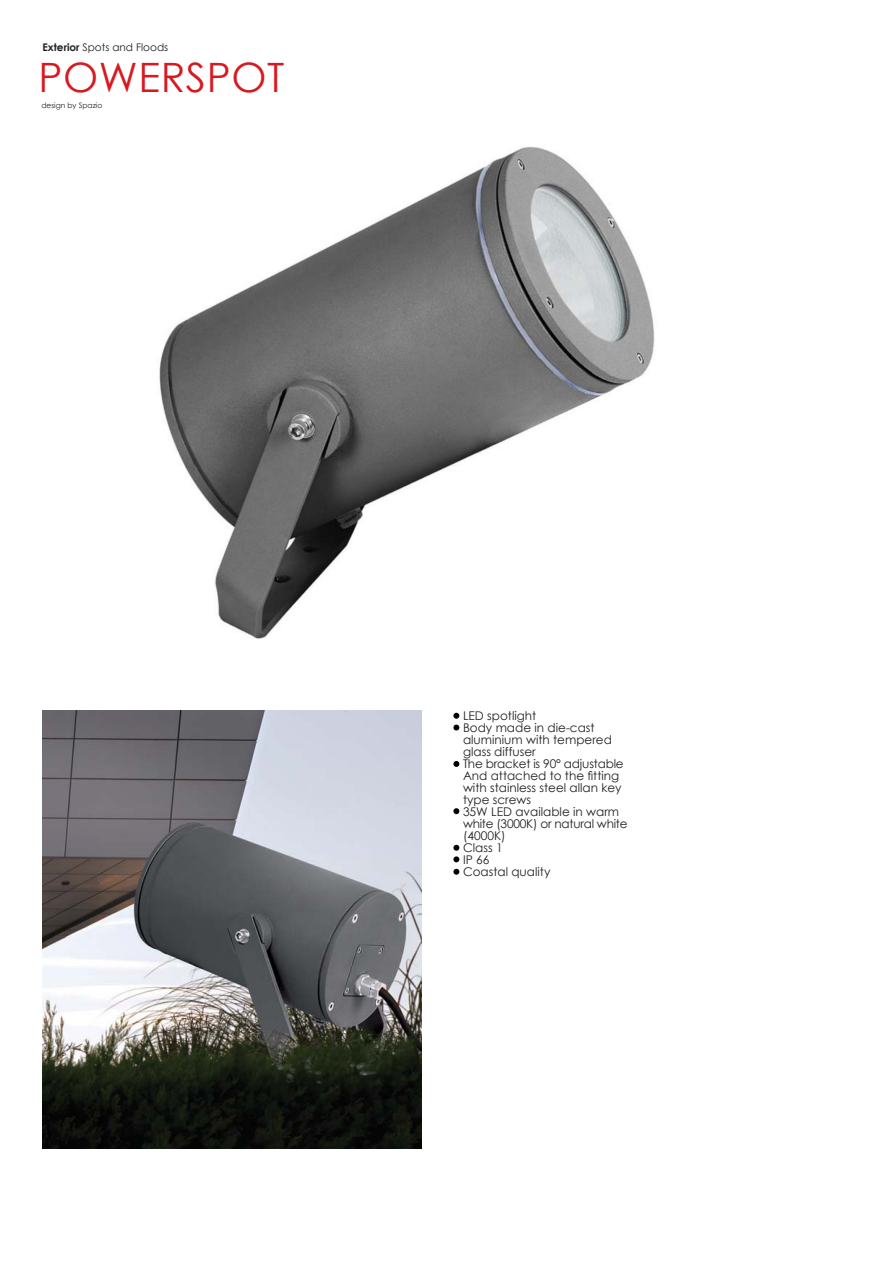
<style>
.page{position:relative;width:893px;height:1263px;background:#fff}
.page>*{position:absolute;margin:0;border:0;box-sizing:border-box;transform-origin:0 0}
.t1{font:40.5px "Century Gothic";letter-spacing:.015em;color:#d71920}
.t2{font:12px/12px "Century Gothic";color:#231f20}
.t3{font:10.5px "Century Gothic";color:#231f20}
.t4{font:7.5px "Century Gothic";color:#231f20}
.s1{font-weight:700}
</style>
<div class="page">
<img style="left:42px;top:710px;width:379px;height:439px">
<img style="left:159px;top:146px;width:496px;height:493px">
<svg style="left:453px;top:713px;width:6px;height:6px"></svg>
<svg style="left:453px;top:725px;width:6px;height:6px"></svg>
<svg style="left:453px;top:761px;width:6px;height:6px"></svg>
<svg style="left:453px;top:808px;width:6px;height:6px"></svg>
<svg style="left:453px;top:845px;width:6px;height:17px"></svg>
<svg style="left:453px;top:869px;width:6px;height:6px"></svg>
<p class="t3" style="left:42px;top:43px;width:127px"><span class="s1">Exterior</span> Spots and Floods</p>
<h1 class="t1" style="left:39px;top:62px;width:247px">POWERSPOT</h1>
<p class="t4" style="left:41px;top:102px;width:62px">design by Spazio</p>
<p class="t2" style="left:463px;top:710px;width:166px">LED spotlight<br>Body made in die-cast aluminium with tempered glass diffuser<br>The bracket is 90° adjustable<br>And attached to the fitting with stainless steel allan key type screws<br>35W LED available in warm white (3000K) or natural white (4000K)<br>Class 1<br>IP 66<br>Coastal quality</p>
</div>
